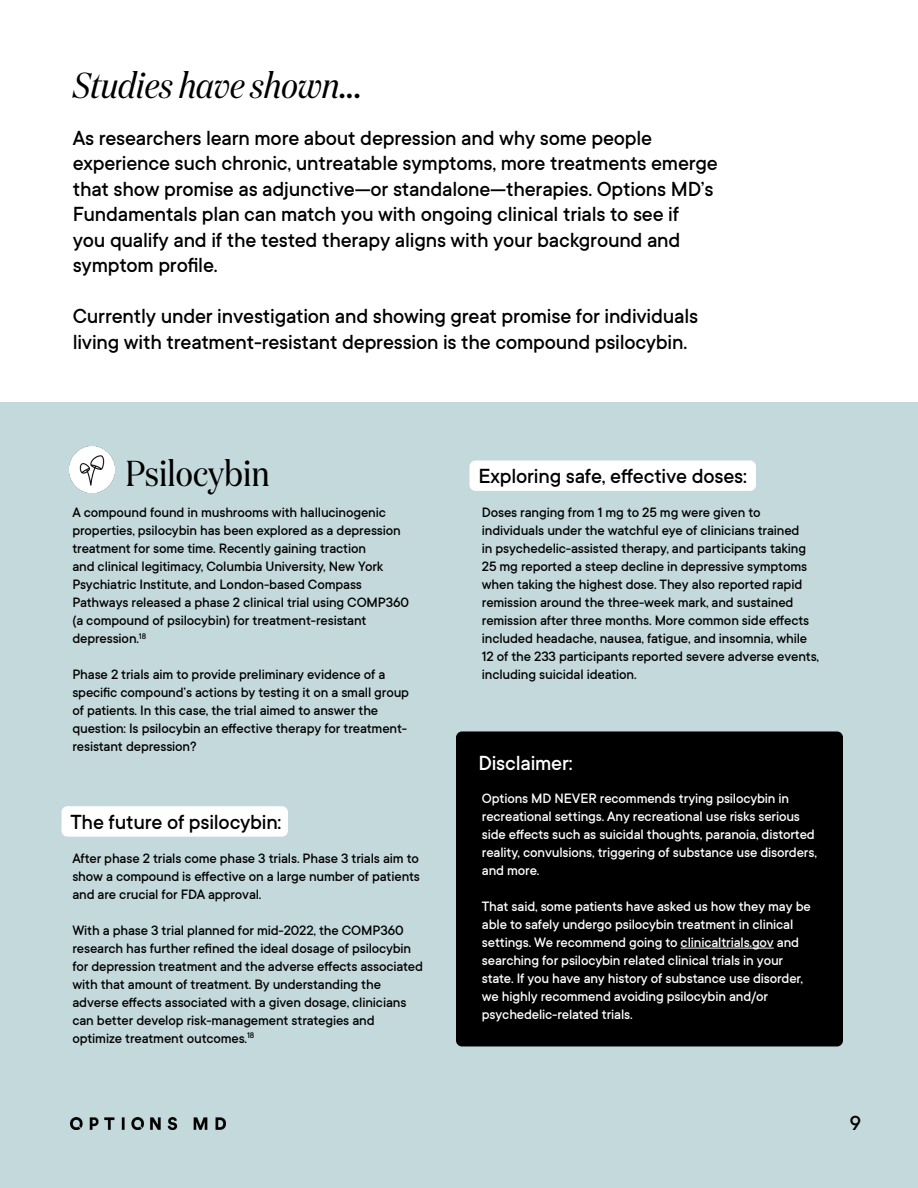
<style>
.page{position:relative;width:918px;height:1188px;background:#fff}
.page>*{position:absolute;margin:0;border:0;box-sizing:border-box;transform-origin:0 0}
.t1{font:italic 36px "Domaine Display Nr";color:#000}
.t2{font:36px "Domaine Display Nr";color:#000}
.t3{font:500 22.5px/25.5px "TT Commons";letter-spacing:-.01em;color:#000}
.t4{font:500 22.5px "TT Commons";letter-spacing:-.01em;color:#fff}
.t5{font:500 15px/18px "TT Commons";letter-spacing:-.01em;color:#000}
.t6{font:500 15px/18px "TT Commons";letter-spacing:-.01em;color:#fff}
</style>
<div class="page">
<div style="left:0;top:402px;width:918px;height:786px;background:#c4d9dc"></div>
<img style="left:69px;top:446px;width:46px;height:46px">
<div style="left:62px;top:806px;width:226px;height:31px;background:#fff;border-radius:6px"></div>
<div style="left:470px;top:460px;width:286px;height:31px;background:#fff;border-radius:6px"></div>
<img style="left:70px;top:1117px;width:155px;height:13px">
<div style="left:456px;top:731px;width:387px;height:315px;background:#000;border-radius:6px"></div>
<hr style="left:681px;top:948px;width:93px;height:1px;background:#fff">
<h1 class="t1" style="left:73px;top:64px;width:291px">Studies have shown...</h1>
<p class="t3" style="left:73px;top:124px;width:647px">As researchers learn more about depression and why some people experience such chronic, untreatable symptoms, more treatments emerge that show promise as adjunctive—or standalone—therapies. Options MD’s Fundamentals plan can match you with ongoing clinical trials to see if<br>you qualify and if the tested therapy aligns with your background and symptom profile.</p>
<h2 class="t3" style="left:73px;top:303px;width:627px">Currently under investigation and showing great promise for individuals living with treatment-resistant depression is the compound psilocybin.</h2>
<h1 class="t2" style="left:125px;top:452px;width:146px">Psilocybin</h1>
<p class="t5" style="left:72px;top:503px;width:338px">A compound found in mushrooms with hallucinogenic properties, psilocybin has been explored as a depression treatment for some time. Recently gaining traction<br>and clinical legitimacy, Columbia University, New York Psychiatric Institute, and London-based Compass Pathways released a phase 2 clinical trial using COMP360 (a compound of psilocybin) for treatment-resistant depression.<sup>18</sup></p>
<p class="t5" style="left:72px;top:665px;width:338px">Phase 2 trials aim to provide preliminary evidence of a specific compound’s actions by testing it on a small group of patients. In this case, the trial aimed to answer the question: Is psilocybin an effective therapy for treatment&shy;resistant depression?</p>
<h2 class="t3" style="left:70px;top:808px;width:212px">The future of psilocybin:</h2>
<p class="t5" style="left:72px;top:849px;width:349px;text-align:justify">After phase 2 trials come phase 3 trials. Phase 3 trials aim to show a compound is effective on a large number of patients and are crucial for FDA approval.</p>
<p class="t5" style="left:72px;top:921px;width:352px">With a phase 3 trial planned for mid-2022, the COMP360 research has further refined the ideal dosage of psilocybin for depression treatment and the adverse effects associated with that amount of treatment. By understanding the adverse effects associated with a given dosage, clinicians can better develop risk-management strategies and optimize treatment outcomes.<sup>18</sup></p>
<h2 class="t3" style="left:479px;top:463px;width:270px">Exploring safe, effective doses:</h2>
<p class="t5" style="left:482px;top:503px;width:339px">Doses ranging from 1 mg to 25 mg were given to individuals under the watchful eye of clinicians trained<br>in psychedelic-assisted therapy, and participants taking 25 mg reported a steep decline in depressive symptoms when taking the highest dose. They also reported rapid remission around the three-week mark, and sustained remission after three months. More common side effects included headache, nausea, fatigue, and insomnia, while 12 of the 233 participants reported severe adverse events, including suicidal ideation.</p>
<h2 class="t4" style="left:479px;top:749px;width:96px">Disclaimer:</h2>
<p class="t6" style="left:482px;top:788px;width:337px">Options MD NEVER recommends trying psilocybin in recreational settings. Any recreational use risks serious side effects such as suicidal thoughts, paranoia, distorted reality, convulsions, triggering of substance use disorders, and more.</p>
<p class="t6" style="left:482px;top:896px;width:330px">That said, some patients have asked us how they may be able to safely undergo psilocybin treatment in clinical settings. We recommend going to clinicaltrials.gov and searching for psilocybin related clinical trials in your state. If you have any history of substance use disorder, we highly recommend avoiding psilocybin and/or psychedelic-related trials.</p>
<h2 class="t3" style="left:850px;top:1110px;width:13px">9</h2>
</div>
